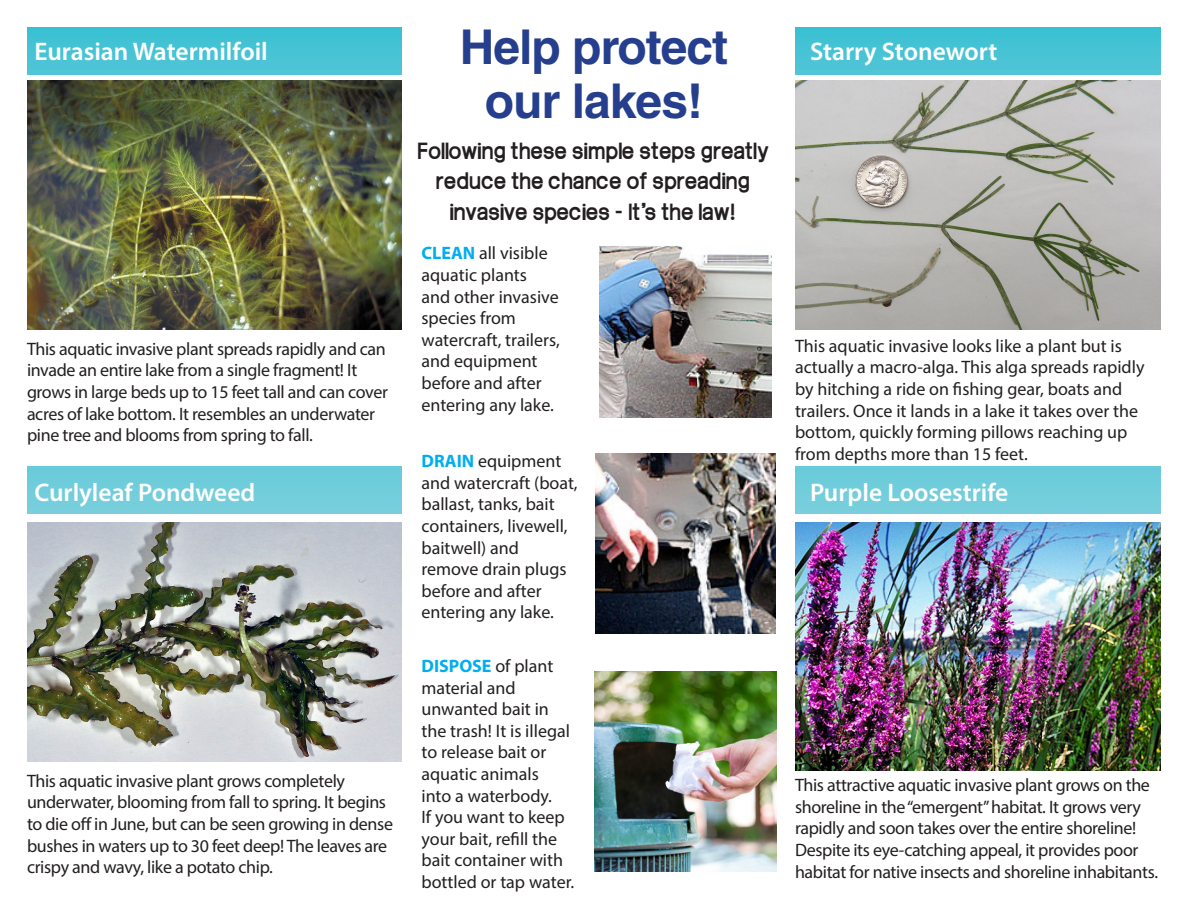
<style>
.page{position:relative;width:1188px;height:918px;background:#fff}
.page>*{position:absolute;margin:0;border:0;box-sizing:border-box;transform-origin:0 0}
.t1{font:700 48px "Helvetica";letter-spacing:-.02em;color:#253f8e}
.t2{font:25.5px/30.6px "Arctik 4";color:#231f20;text-align:center}
.t3{font:600 25.5px "Myriad Pro";color:#fff}
.t4{font:18px/21.6px "Myriad Pro";letter-spacing:-.01em;color:#231f20}
.s1{font-weight:700;color:#00aeef}
</style>
<div class="page">
<img style="left:27px;top:81px;width:375px;height:248px">
<img style="left:795px;top:522px;width:366px;height:249px">
<img style="left:795px;top:81px;width:366px;height:248px">
<img style="left:27px;top:522px;width:375px;height:240px">
<div style="left:27px;top:27px;width:375px;height:47px;background:linear-gradient(to right,#45c3d4,#45c3d4)"></div>
<div style="left:795px;top:27px;width:366px;height:47px;background:linear-gradient(to right,#45c3d4,#45c3d4)"></div>
<div style="left:27px;top:466px;width:375px;height:48px;background:#72cddb"></div>
<div style="left:795px;top:466px;width:366px;height:48px;background:#72cddb"></div>
<img style="left:599px;top:246px;width:173px;height:172px">
<img style="left:596px;top:454px;width:179px;height:179px">
<img style="left:594px;top:671px;width:183px;height:200px">
<p class="t3" style="left:34px;top:35px;width:235px">Eurasian Watermilfoil</p>
<p class="t1" style="left:460px;top:18px;width:270px">Help protect</p>
<p class="t1" style="left:485px;top:72px;width:220px">our lakes!</p>
<p class="t2" style="left:419px;top:136px;width:352px">Following these simple steps greatly reduce the chance of spreading invasive species - It’s the law!</p>
<p class="t3" style="left:810px;top:35px;width:189px">Starry Stonewort</p>
<p class="t4" style="left:422px;top:242px;width:140px"><span class="s1">CLEAN</span> all visible aquatic plants and other invasive species from watercraft, trailers, and equipment before and after entering any lake.</p>
<p class="t4" style="left:27px;top:338px;width:362px">This aquatic invasive plant spreads rapidly and can invade an entire lake from a single fragment! It grows in large beds up to 15 feet tall and can cover acres of lake bottom. It resembles an underwater pine tree and blooms from spring to fall.</p>
<p class="t4" style="left:795px;top:335px;width:351px">This aquatic invasive looks like a plant but is actually a macro-alga. This alga spreads rapidly by hitching a ride on fishing gear, boats and trailers. Once it lands in a lake it takes over the bottom, quickly forming pillows reaching up from depths more than 15 feet.</p>
<p class="t4" style="left:422px;top:450px;width:158px"><span class="s1">DRAIN</span> equipment and watercraft (boat, ballast, tanks, bait containers, livewell, baitwell) and remove drain plugs before and after entering any lake.</p>
<p class="t4" style="left:422px;top:655px;width:154px"><span class="s1">DISPOSE</span> of plant material and unwanted bait in the trash! It is illegal to release bait or aquatic animals<br>into a waterbody.<br>If you want to keep your bait, refill the bait container with bottled or tap water.</p>
<p class="t3" style="left:34px;top:477px;width:222px">Curlyleaf Pondweed</p>
<p class="t3" style="left:810px;top:477px;width:200px">Purple Loosestrife</p>
<p class="t4" style="left:27px;top:770px;width:368px">This aquatic invasive plant grows completely underwater, blooming from fall to spring. It begins to die off in June, but can be seen growing in dense bushes in waters up to 30 feet deep! The leaves are crispy and wavy, like a potato chip.</p>
<p class="t4" style="left:795px;top:774px;width:365px">This attractive aquatic invasive plant grows on the shoreline in the “emergent” habitat. It grows very rapidly and soon takes over the entire shoreline!<br>Despite its eye-catching appeal, it provides poor habitat for native insects and shoreline inhabitants.</p>
</div>
